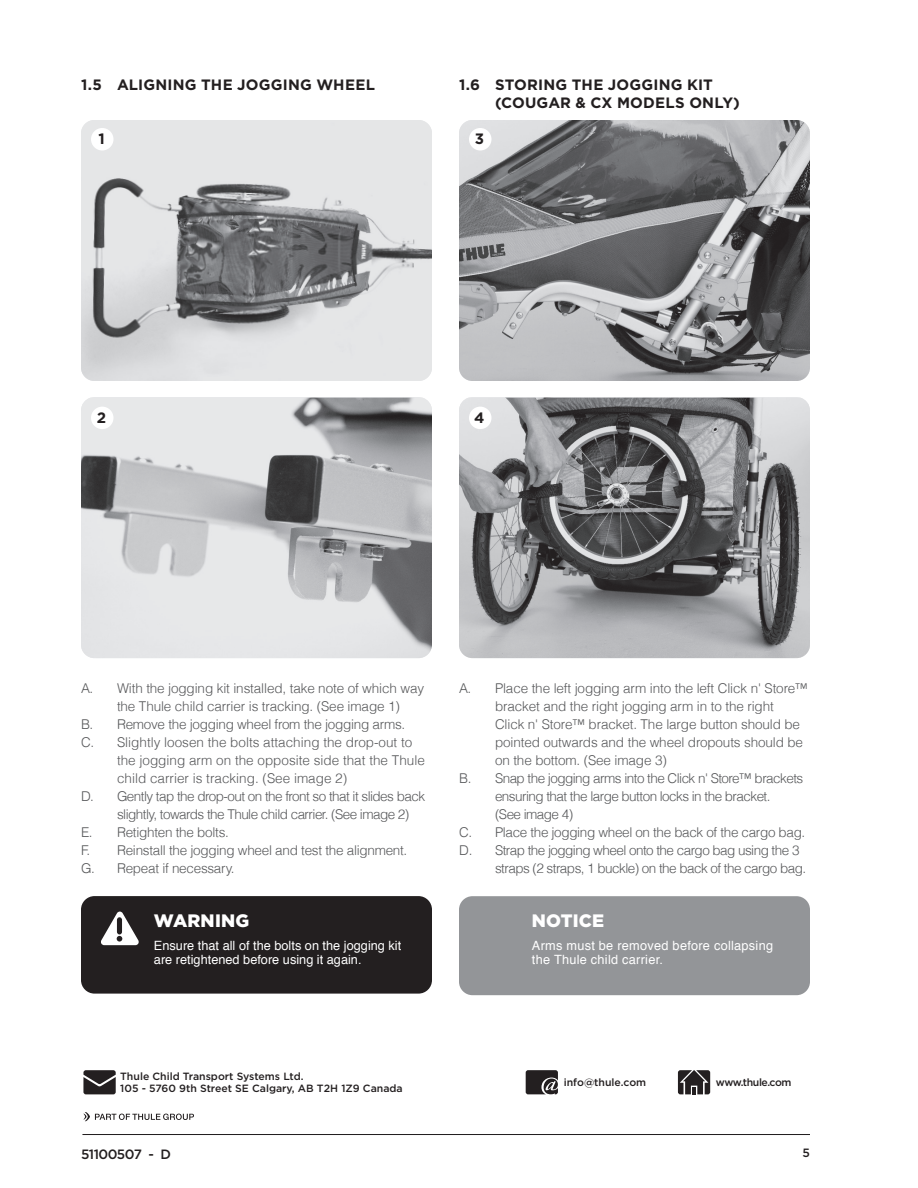
<style>
.page{position:relative;width:918px;height:1188px;background:#fff}
.page>*{position:absolute;margin:0;border:0;box-sizing:border-box;transform-origin:0 0}
.t1{font:900 18px "Gotham";letter-spacing:.01em;color:#fff}
.t2{font:700 15px/18px "Gotham";letter-spacing:.015em;color:#231f20}
.t3{font:300 13.5px "Helvetica";letter-spacing:-.02em;color:#57585a}
.t4{font:300 13.5px "Helvetica";letter-spacing:-.04em;color:#57585a}
.t5{font:300 13.5px "Helvetica";color:#57585a}
.t6{font:500 13.5px "Thule";letter-spacing:-.04em;color:#231f20}
.t7{font:12.75px/15px "Helvetica";color:#fff}
.t8{font:12.75px/15px "Helvetica";letter-spacing:.02em;color:#fff}
.t9{font:500 12px "Thule";color:#231f20}
.t10{font:500 10.5px/12.6px "Gotham";color:#231f20}
.t11{font:500 10.5px "Thule";letter-spacing:-.04em;color:#231f20}
</style>
<div class="page">
<hr style="left:82px;top:1134px;width:728px;height:1px;background:#231f20">
<img style="left:81px;top:398px;width:351px;height:260px">
<img style="left:459px;top:398px;width:351px;height:260px">
<div style="left:91px;top:407px;width:23px;height:22px;background:#fff;border-radius:50%"></div>
<div style="left:469px;top:407px;width:23px;height:22px;background:#fff;border-radius:50%"></div>
<img style="left:81px;top:120px;width:351px;height:261px">
<img style="left:459px;top:120px;width:351px;height:261px">
<div style="left:91px;top:128px;width:23px;height:23px;background:#fff;border-radius:50%"></div>
<div style="left:469px;top:128px;width:23px;height:23px;background:#fff;border-radius:50%"></div>
<div style="left:459px;top:896px;width:351px;height:99px;background:#939598;border-radius:13px"></div>
<div style="left:81px;top:896px;width:351px;height:98px;background:#231f20;border-radius:13px"></div>
<svg style="left:101px;top:912px;width:38px;height:33px"></svg>
<svg style="left:83px;top:1070px;width:33px;height:24px"></svg>
<svg style="left:678px;top:1070px;width:32px;height:24px"></svg>
<svg style="left:526px;top:1070px;width:32px;height:24px"></svg>
<svg style="left:83px;top:1112px;width:111px;height:9px"></svg>
<p class="t2" style="left:81px;top:75px;width:85px">1.5 ALIGNIN</p>
<p class="t2" style="left:185px;top:75px;width:28px">G THE</p>
<p class="t2" style="left:237px;top:75px;width:108px">JOGGING WHEE</p>
<p class="t2" style="left:366px;top:75px;width:11px">L</p>
<p class="t2" style="left:495px;top:75px;width:246px;text-indent:-36px">1.6 STORING THE JOGGING KIT (COUGAR &amp; CX MODELS ONLY)</p>
<p class="t2" style="left:98px;top:129px;width:8px">1</p>
<p class="t2" style="left:475px;top:129px;width:11px">3</p>
<p class="t2" style="left:97px;top:408px;width:11px">2</p>
<p class="t2" style="left:474px;top:408px;width:12px">4</p>
<p class="t3" style="left:81px;top:680px;width:345px">A. With the jogging kit installed, take note of which way</p>
<p class="t3" style="left:117px;top:698px;width:284px">the Thule child carrier is tracking. (See image 1)</p>
<p class="t3" style="left:81px;top:716px;width:326px">B. Remove the jogging wheel from the jogging arms.</p>
<p class="t5" style="left:81px;top:734px;width:333px">C. Slightly loosen the bolts attaching the drop-out to</p>
<p class="t5" style="left:117px;top:752px;width:309px">the jogging arm on the opposite side that the Thule</p>
<p class="t5" style="left:117px;top:770px;width:232px">child carrier is tracking. (See image 2)</p>
<p class="t4" style="left:81px;top:788px;width:346px">D. Gently tap the drop-out on the front so that it slides back</p>
<p class="t4" style="left:117px;top:806px;width:294px">slightly, towards the Thule child carrier. (See image 2)</p>
<p class="t3" style="left:81px;top:824px;width:149px">E. Retighten the bolts.</p>
<p class="t3" style="left:81px;top:842px;width:328px">F. Reinstall the jogging wheel and test the alignment.</p>
<p class="t3" style="left:81px;top:860px;width:155px">G. Repeat if necessary.</p>
<h1 class="t1" style="left:154px;top:910px;width:97px">WARNING</h1>
<p class="t7" style="left:154px;top:938px;width:249px">Ensure that all of the bolts on the jogging kit are retightened before using it again.</p>
<p class="t3" style="left:459px;top:680px;width:350px">A. Place the left jogging arm into the left Click n' Store™</p>
<p class="t3" style="left:495px;top:698px;width:280px">bracket and the right jogging arm in to the right</p>
<p class="t3" style="left:495px;top:716px;width:307px">Click n' Store™ bracket. The large button should be</p>
<p class="t3" style="left:495px;top:734px;width:310px">pointed outwards and the wheel dropouts should be</p>
<p class="t3" style="left:495px;top:752px;width:173px">on the bottom. (See image 3)</p>
<p class="t4" style="left:459px;top:770px;width:346px">B. Snap the jogging arms into the Click n' Store™ brackets</p>
<p class="t4" style="left:495px;top:788px;width:277px">ensuring that the large button locks in the bracket.</p>
<p class="t4" style="left:495px;top:806px;width:80px">(See image 4)</p>
<p class="t3" style="left:459px;top:824px;width:348px">C. Place the jogging wheel on the back of the cargo bag.</p>
<p class="t4" style="left:459px;top:842px;width:342px">D. Strap the jogging wheel onto the cargo bag using the 3</p>
<p class="t4" style="left:495px;top:860px;width:313px">straps (2 straps, 1 buckle) on the back of the cargo bag.</p>
<h1 class="t1" style="left:532px;top:910px;width:74px">NOTICE</h1>
<p class="t8" style="left:532px;top:938px;width:243px">Arms must be removed before collapsing the Thule child carrier.</p>
<p class="t10" style="left:120px;top:1069px;width:284px">Thule Child Transport Systems Ltd.<br>105 - 5760 9th Street SE Calgary, AB T2H 1Z9 Canada</p>
<p class="t10" style="left:564px;top:1075px;width:84px">info@thule.com</p>
<p class="t11" style="left:716px;top:1076px;width:77px">www.thule.com</p>
<p class="t6" style="left:81px;top:1145px;width:91px">51100507 - D</p>
<p class="t9" style="left:803px;top:1145px;width:9px">5</p>
</div>
